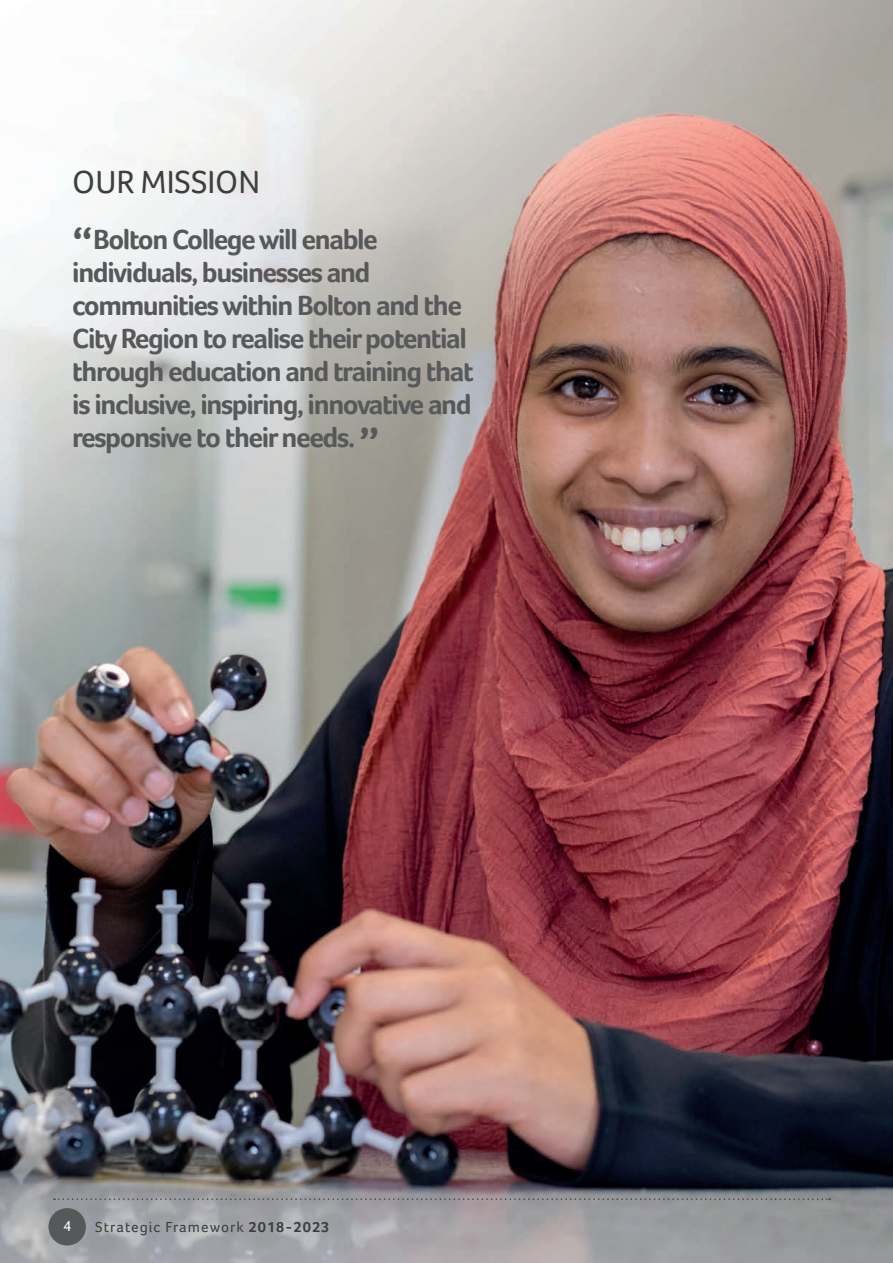
<style>
.page{position:relative;width:893px;height:1263px;background:#fff}
.page>*{position:absolute;margin:0;border:0;box-sizing:border-box;transform-origin:0 0}
.t1{font:33px "Foco";color:#3e3e3f}
.t2{font:700 28.5px/33px "Foco";letter-spacing:-.05em;color:#57585a}
.t3{font:15px "Foco";letter-spacing:.07em;color:#3e3e3f}
.t4{font:15px "Foco";color:#fff}
.s1{font-size:45px}
.s2{font-weight:700}
</style>
<div class="page">
<img style="left:0;top:0;width:893px;height:1263px">
<div style="left:48px;top:1208px;width:38px;height:37px;background:#57585a;border-radius:50%"></div>
<svg style="left:54px;top:1198px;width:776px;height:2px;background:#87878a"></svg>
<p class="t1" style="left:72px;top:163px;width:189px">OUR MISSION</p>
<p class="t2" style="left:72px;top:222px;width:403px"><span class="s1">“</span>Bolton College will enable individuals, businesses and communities within Bolton and the City Region to realise their potential through education and training that is inclusive, inspiring, innovative and responsive to their needs. <span class="s1">”</span></p>
<p class="t4" style="left:63px;top:1217px;width:10px">4</p>
<p class="t3" style="left:95px;top:1218px;width:236px">Strategic Framework <span class="s2">2018-2023</span></p>
</div>
